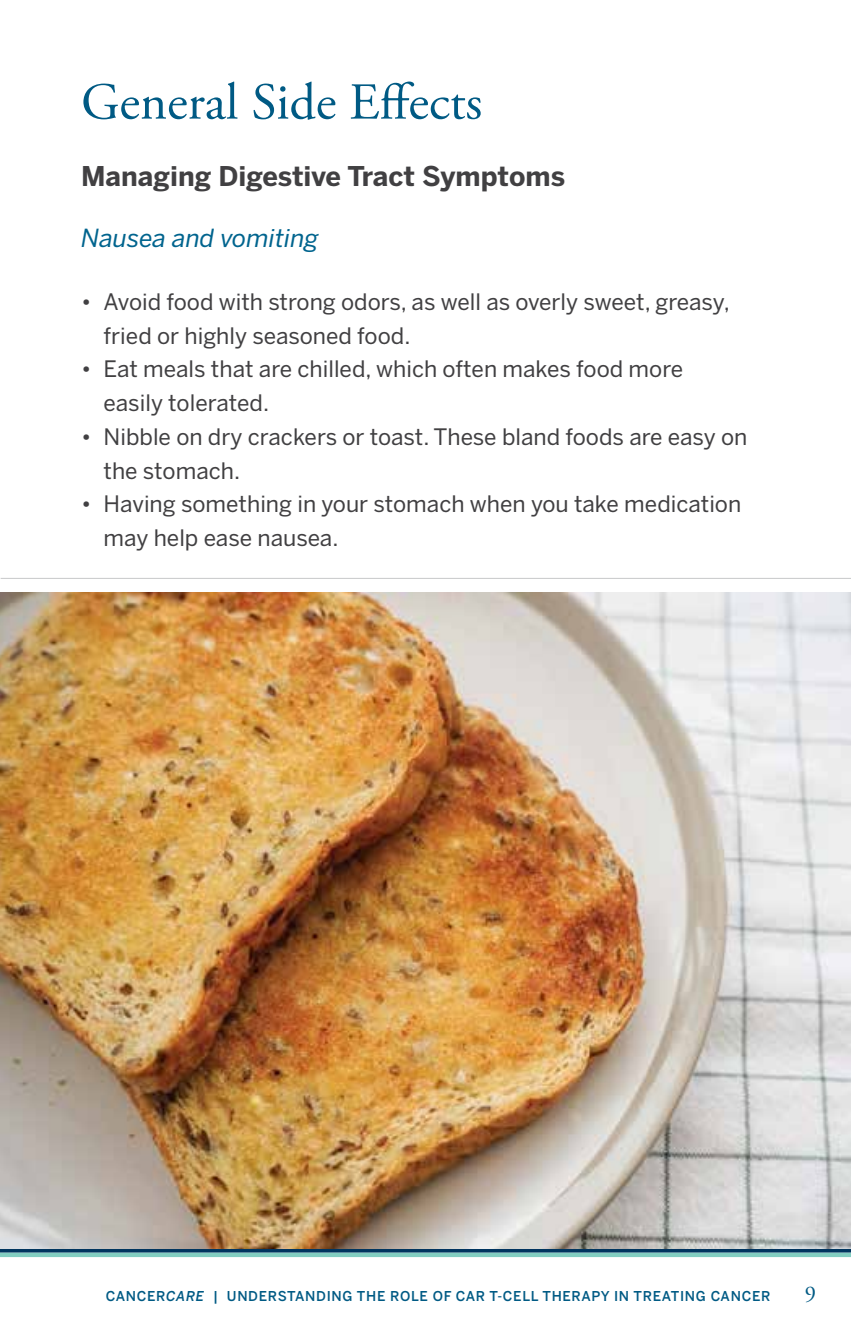
<style>
.page{position:relative;width:851px;height:1337px;background:#fff}
.page>*{position:absolute;margin:0;border:0;box-sizing:border-box;transform-origin:0 0}
.t1{font:51.75px "Adobe Garamond Pro";color:#005a84}
.t2{font:700 27px "Benton Sans";color:#414042}
.t3{font:italic 24.75px "Benton Sans";color:#00648e}
.t4{font:22.5px/33.8px "Benton Sans";color:#414042}
.t5{font:22.5px "Adobe Garamond Pro";color:#005a84}
.t6{font:500 13.5px "Benton Sans";letter-spacing:.05em;color:#005a84}
.s1{font-style:italic}
</style>
<div class="page">
<div style="left:0;top:1252px;width:850px;height:5px;background:#82cec1"></div>
<svg style="left:0;top:1248px;width:850px;height:4px;background:#2f5471"></svg>
<img style="left:0;top:592px;width:850px;height:656px">
<hr style="left:1px;top:578px;width:849px;height:1px;background:#c7c8ca">
<h1 class="t1" style="left:81px;top:71px;width:402px">General Side Effects</h1>
<p class="t2" style="left:81px;top:160px;width:485px">Managing Digestive Tract Symptoms</p>
<p class="t3" style="left:81px;top:223px;width:239px">Nausea and vomiting</p>
<p class="t4" style="left:104px;top:284px;width:627px;text-indent:-22px">• Avoid food with strong odors, as well as overly sweet, greasy, fried or highly seasoned food.</p>
<p class="t4" style="left:104px;top:352px;width:581px;text-indent:-22px">• Eat meals that are chilled, which often makes food more easily tolerated.</p>
<p class="t4" style="left:104px;top:419px;width:645px;text-indent:-22px">• Nibble on dry crackers or toast. These bland foods are easy on the stomach.</p>
<p class="t4" style="left:104px;top:487px;width:639px;text-indent:-22px">• Having something in your stomach when you take medication may help ease nausea.</p>
<p class="t6" style="left:106px;top:1287px;width:666px">CANCER<span class="s1">CARE</span> | UNDERSTANDING THE ROLE OF CAR T-CELL THERAPY IN TREATING CANCER</p>
<p class="t5" style="left:804px;top:1280px;width:13px">9</p>
</div>
